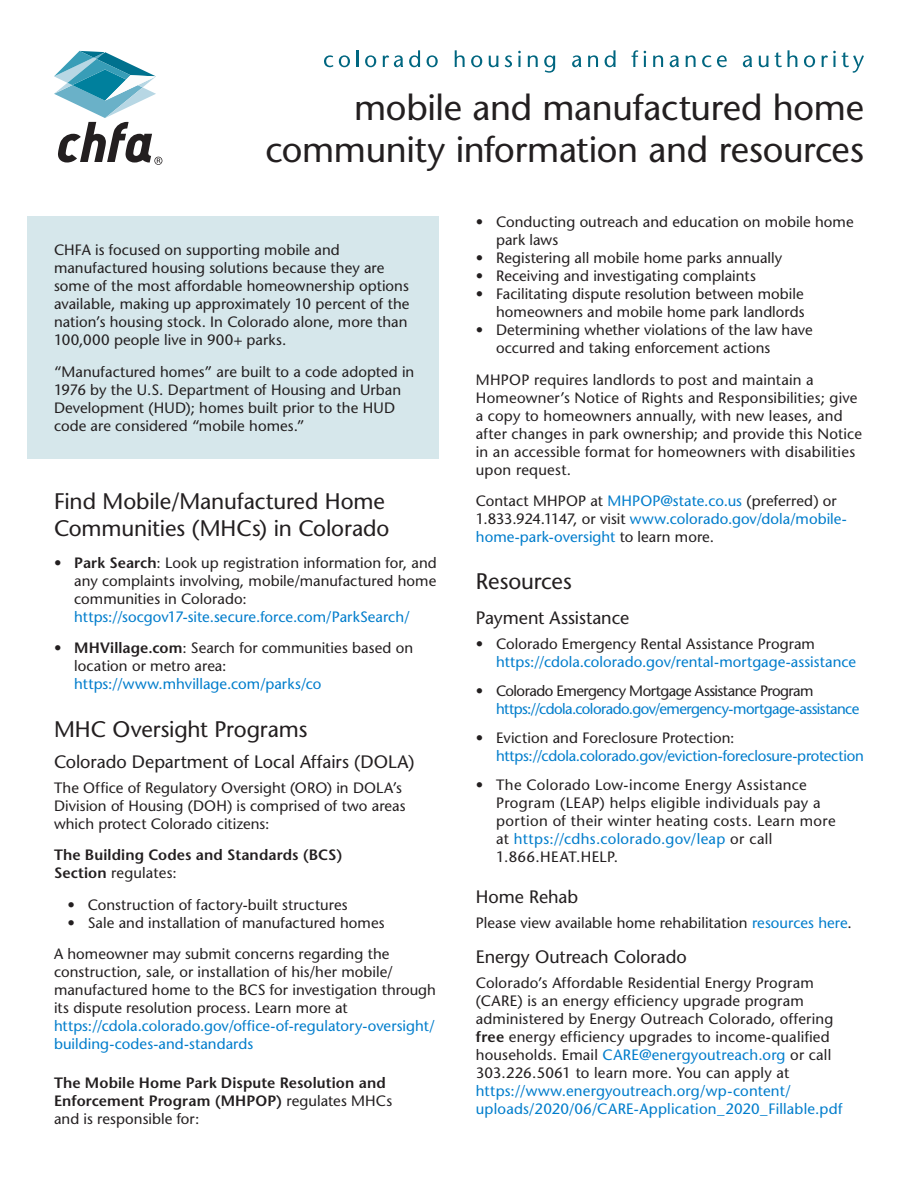
<style>
.page{position:relative;width:918px;height:1188px;background:#fff}
.page>*{position:absolute;margin:0;border:0;box-sizing:border-box;transform-origin:0 0}
.pagehead{font:500 36px/42px "Stone Sans Std";letter-spacing:-.01em;color:#231f20;text-align:right}
.section_heading{font:500 22.5px/27px "Stone Sans Std";letter-spacing:-.005em;color:#231f20}
.section_subheading{font:500 18px "Stone Sans Std";letter-spacing:-.005em;color:#231f20}
.t1{font:500 15px/18px "Stone Sans Std";letter-spacing:.005em;color:#231f20}
.t2{font:500 15px/18px "Stone Sans Std";letter-spacing:-.005em;color:#007dcc}
.t3{font:500 15px/18px "Stone Sans Std";letter-spacing:.025em;color:#231f20}
.t4{font:600 15px/18px "Stone Sans Std";letter-spacing:.01em;color:#231f20}
.t5{font:500 15px/18px "Stone Sans Std";letter-spacing:-.035em;color:#007dcc}
.s1{font-weight:600}
.s2{color:#007dcc}
.s3{font-weight:500}
.s4{color:#231f20}
</style>
<div class="page">
<svg style="left:54px;top:51px;width:108px;height:114px"></svg>
<svg style="left:324px;top:55px;width:9px;height:12px"></svg>
<svg style="left:339px;top:55px;width:11px;height:12px"></svg>
<svg style="left:357px;top:50px;width:2px;height:17px"></svg>
<svg style="left:365px;top:55px;width:11px;height:12px"></svg>
<svg style="left:383px;top:55px;width:20px;height:12px"></svg>
<svg style="left:409px;top:50px;width:11px;height:17px"></svg>
<svg style="left:427px;top:55px;width:11px;height:12px"></svg>
<svg style="left:455px;top:50px;width:10px;height:17px"></svg>
<svg style="left:471px;top:55px;width:11px;height:12px"></svg>
<svg style="left:489px;top:56px;width:9px;height:11px"></svg>
<svg style="left:505px;top:55px;width:7px;height:12px"></svg>
<svg style="left:518px;top:51px;width:3px;height:16px"></svg>
<svg style="left:528px;top:55px;width:10px;height:12px"></svg>
<svg style="left:544px;top:55px;width:11px;height:18px"></svg>
<svg style="left:572px;top:55px;width:9px;height:12px"></svg>
<svg style="left:588px;top:55px;width:10px;height:12px"></svg>
<svg style="left:605px;top:50px;width:11px;height:17px"></svg>
<svg style="left:632px;top:50px;width:6px;height:17px"></svg>
<svg style="left:644px;top:51px;width:2px;height:16px"></svg>
<svg style="left:653px;top:55px;width:10px;height:12px"></svg>
<svg style="left:670px;top:55px;width:9px;height:12px"></svg>
<svg style="left:686px;top:55px;width:10px;height:12px"></svg>
<svg style="left:702px;top:55px;width:25px;height:12px"></svg>
<svg style="left:743px;top:55px;width:9px;height:12px"></svg>
<svg style="left:759px;top:56px;width:9px;height:11px"></svg>
<svg style="left:775px;top:52px;width:7px;height:15px"></svg>
<svg style="left:788px;top:50px;width:9px;height:17px"></svg>
<svg style="left:804px;top:55px;width:11px;height:12px"></svg>
<svg style="left:822px;top:51px;width:14px;height:16px"></svg>
<svg style="left:842px;top:52px;width:22px;height:21px"></svg>
<div style="left:27px;top:216px;width:412px;height:243px;background:#d6e7eb"></div>
<p class="pagehead" style="left:265px;top:87px;width:600px">mobile and manufactured home community information and resources</p>
<p class="t1" style="left:54px;top:241px;width:357px">CHFA is focused on supporting mobile and manufactured housing solutions because they are some of the most affordable homeownership options available, making up approximately 10 percent of the nation’s housing stock. In Colorado alone, more than 100,000 people live in 900+ parks.</p>
<p class="t1" style="left:54px;top:363px;width:362px">“Manufactured homes” are built to a code adopted in 1976 by the U.S. Department of Housing and Urban Development (HUD); homes built prior to the HUD code are considered “mobile homes.”</p>
<p class="section_heading" style="left:54px;top:488px;width:337px">Find Mobile/Manufactured Home<br>Communities (MHCs) in Colorado</p>
<p class="t1" style="left:74px;top:554px;width:364px;text-indent:-20px">• <span class="s1">Park Search</span>: Look up registration information for, and any complaints involving, mobile/manufactured home communities in Colorado: <span class="s2">https://socgov17-site.secure.force.com/ParkSearch/</span></p>
<p class="t1" style="left:74px;top:639px;width:340px;text-indent:-20px">• <span class="s1">MHVillage.com</span>: Search for communities based on location or metro area: <span class="s2">https://www.mhvillage.com/parks/co</span></p>
<p class="section_heading" style="left:54px;top:715px;width:255px">MHC Oversight Programs</p>
<p class="section_subheading" style="left:54px;top:751px;width:362px">Colorado Department of Local Affairs (DOLA)</p>
<p class="t1" style="left:54px;top:779px;width:353px">The Office of Regulatory Oversight (ORO) in DOLA’s<br>Division of Housing (DOH) is comprised of two areas which protect Colorado citizens:</p>
<p class="t4" style="left:54px;top:846px;width:290px">The Building Codes and Standards (BCS)<br>Section <span class="s3">regulates:</span></p>
<p class="t1" style="left:68px;top:896px;width:282px">• Construction of factory-built structures</p>
<p class="t1" style="left:68px;top:914px;width:319px">• Sale and installation of manufactured homes</p>
<p class="t1" style="left:54px;top:945px;width:384px">A homeowner may submit concerns regarding the construction, sale, or installation of his/her mobile/ manufactured home to the BCS for investigation through its dispute resolution process. Learn more at <span class="s2">https://cdola.colorado.gov/office-of-regulatory-oversight/ building-codes-and-standards</span></p>
<p class="t4" style="left:54px;top:1073px;width:340px">The Mobile Home Park Dispute Resolution and<br>Enforcement Program (MHPOP) <span class="s3">regulates MHCs and is responsible for:</span></p>
<p class="t1" style="left:496px;top:213px;width:359px;text-indent:-20px">• Conducting outreach and education on mobile home park laws</p>
<p class="t1" style="left:476px;top:249px;width:308px">• Registering all mobile home parks annually</p>
<p class="t1" style="left:476px;top:267px;width:282px">• Receiving and investigating complaints</p>
<p class="t1" style="left:476px;top:285px;width:330px;text-align:right">• Facilitating dispute resolution between mobile homeowners and mobile home park landlords</p>
<p class="t1" style="left:496px;top:321px;width:318px;text-indent:-20px">• Determining whether violations of the law have occurred and taking enforcement actions</p>
<p class="t1" style="left:476px;top:370px;width:388px">MHPOP requires landlords to post and maintain a Homeowner’s Notice of Rights and Responsibilities; give a copy to homeowners annually, with new leases, and after changes in park ownership; and provide this Notice in an accessible format for homeowners with disabilities upon request.</p>
<p class="t2" style="left:476px;top:492px;width:372px"><span class="s4">Contact MHPOP at</span> MHPOP@state.co.us <span class="s4">(preferred) or<br>1.833.924.1147, or visit</span> www.colorado.gov/dola/mobile&shy;home-park-oversight <span class="s4">to learn more.</span></p>
<p class="section_heading" style="left:476px;top:568px;width:98px">Resources</p>
<p class="section_subheading" style="left:476px;top:607px;width:155px">Payment Assistance</p>
<p class="t2" style="left:496px;top:635px;width:362px;text-indent:-20px"><span class="s4">• Colorado Emergency Rental Assistance Program </span>https://cdola.colorado.gov/rental-mortgage-assistance</p>
<p class="t5" style="left:496px;top:682px;width:365px;text-indent:-20px"><span class="s4">• Colorado Emergency Mortgage Assistance Program </span>https://cdola.colorado.gov/emergency-mortgage-assistance</p>
<p class="t2" style="left:496px;top:729px;width:369px;text-indent:-20px"><span class="s4">• Eviction and Foreclosure Protection: </span>https://cdola.colorado.gov/eviction-foreclosure-protection</p>
<p class="t3" style="left:496px;top:775px;width:341px;text-indent:-20px">• The Colorado Low-income Energy Assistance Program (LEAP) helps eligible individuals pay a portion of their winter heating costs. Learn more at <span class="s2">https://cdhs.colorado.gov/leap</span> or call 1.866.HEAT.HELP.</p>
<p class="section_subheading" style="left:476px;top:886px;width:104px">Home Rehab</p>
<p class="t1" style="left:476px;top:914px;width:378px">Please view available home rehabilitation <span class="s2">resources here</span>.</p>
<p class="section_subheading" style="left:476px;top:946px;width:212px">Energy Outreach Colorado</p>
<p class="t1" style="left:476px;top:974px;width:368px">Colorado’s Affordable Residential Energy Program (CARE) is an energy efficiency upgrade program administered by Energy Outreach Colorado, offering <span class="s1">free</span> energy efficiency upgrades to income-qualified households. Email <span class="s2">CARE@energyoutreach.org</span> or call 303.226.5061 to learn more. You can apply at <span class="s2">https://www.energyoutreach.org/wp-content/ uploads/2020/06/CARE-Application_2020_Fillable.pdf</span></p>
</div>
